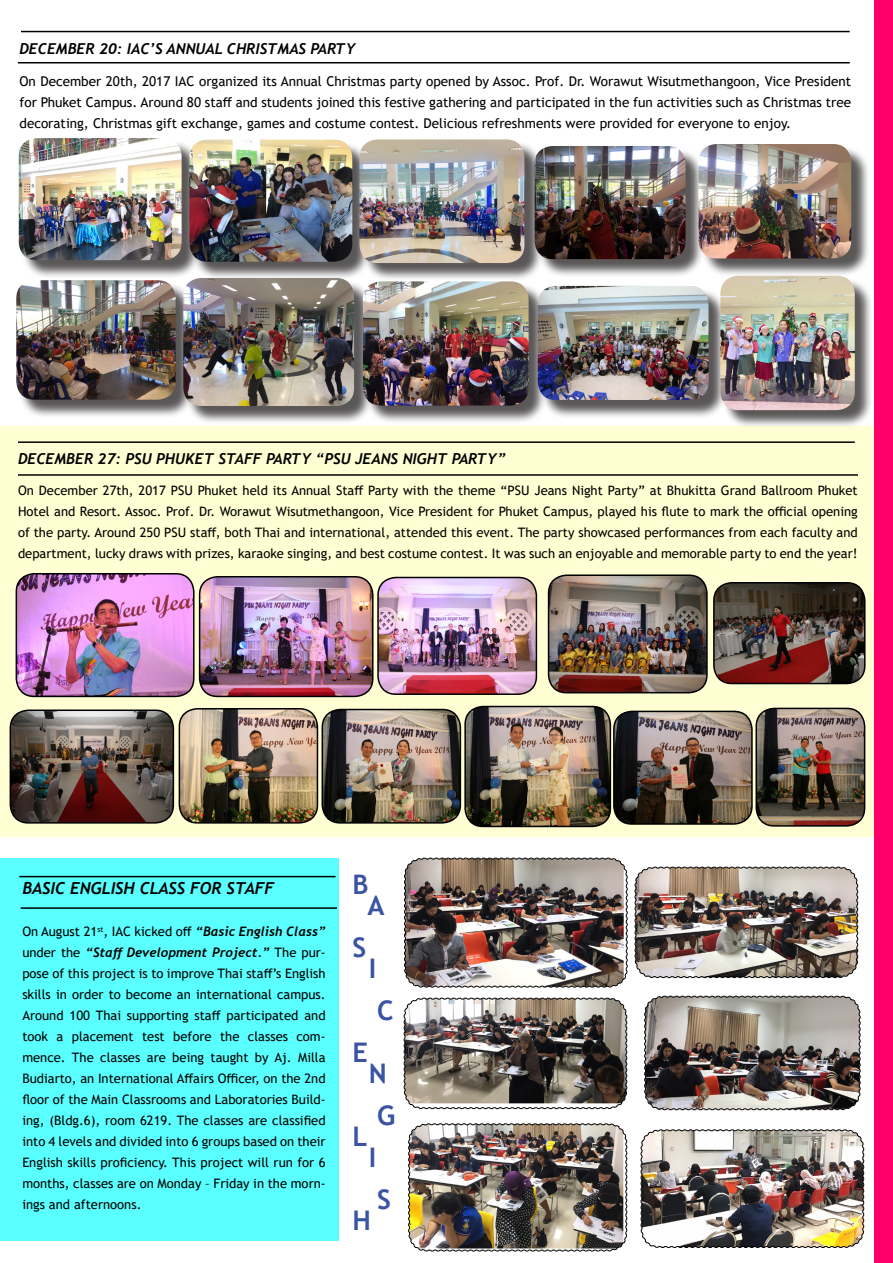
<style>
.page{position:relative;width:893px;height:1263px;background:#fff}
.page>*{position:absolute;margin:0;border:0;box-sizing:border-box;transform-origin:0 0}
.t1{font:700 27px "Trebuchet MS";color:#3a53a3}
.t2{font:italic 700 16.5px "Trebuchet";color:#000}
.t3{font:italic 700 15px "Trebuchet";color:#000}
.t4{font:13.5px/21px "Trebuchet MS";color:#000;text-align:justify}
.t5{font:13.05px/21px "Trebuchet MS";color:#000;text-align:justify}
.s1{font-family:"Trebuchet";font-weight:700;font-style:italic}
</style>
<div class="page">
<div style="left:0;top:858px;width:339px;height:382px;background:#5affff"></div>
<div style="left:0;top:426px;width:874px;height:411px;background:#ffffd3"></div>
<div style="left:874px;top:0;width:19px;height:1263px;background:#ff006a"></div>
<hr style="left:18px;top:62px;width:832px;height:1px;background:#000">
<hr style="left:21px;top:31px;width:829px;height:1px;background:#000">
<hr style="left:19px;top:876px;width:317px;height:1px;background:#000">
<hr style="left:21px;top:907px;width:316px;height:2px;background:#000">
<div style="left:872px;top:334px;width:21px;height:52px;background:#231f20;opacity:.75"></div>
<div style="left:872px;top:898px;width:21px;height:53px;background:#231f20;opacity:.75"></div>
<div style="left:872px;top:22px;width:21px;height:52px;background:#231f20;opacity:.75"></div>
<div style="left:875px;top:0;width:18px;height:1263px;background:#ff006a"></div>
<img style="left:408px;top:1123px;width:220px;height:129px">
<img style="left:403px;top:997px;width:225px;height:112px">
<img style="left:634px;top:866px;width:224px;height:112px">
<img style="left:640px;top:1129px;width:224px;height:119px">
<img style="left:644px;top:995px;width:217px;height:115px">
<img style="left:404px;top:857px;width:224px;height:131px">
<hr style="left:18px;top:474px;width:840px;height:2px;background:#000">
<hr style="left:18px;top:441px;width:837px;height:2px;background:#000">
<div style="left:21px;top:140px;width:179px;height:139px;background:#231f20;opacity:.75"></div>
<img style="left:19px;top:138px;width:163px;height:122px">
<div style="left:192px;top:142px;width:179px;height:138px;background:#231f20;opacity:.75"></div>
<img style="left:189px;top:140px;width:163px;height:122px">
<div style="left:19px;top:282px;width:175px;height:136px;background:#231f20;opacity:.75"></div>
<img style="left:16px;top:280px;width:160px;height:120px">
<div style="left:537px;top:148px;width:167px;height:130px;background:#231f20;opacity:.75"></div>
<img style="left:543px;top:146px;width:142px;height:113px">
<div style="left:701px;top:146px;width:169px;height:131px;background:#231f20;opacity:.75"></div>
<img style="left:699px;top:144px;width:152px;height:114px">
<div style="left:186px;top:280px;width:187px;height:144px;background:#231f20;opacity:.75"></div>
<img style="left:183px;top:278px;width:171px;height:128px">
<div style="left:365px;top:284px;width:182px;height:140px;background:#231f20;opacity:.75"></div>
<img style="left:363px;top:282px;width:166px;height:124px">
<div style="left:540px;top:288px;width:187px;height:131px;background:#231f20;opacity:.75"></div>
<img style="left:538px;top:286px;width:170px;height:114px">
<div style="left:723px;top:278px;width:150px;height:151px;background:#231f20;opacity:.75"></div>
<img style="left:720px;top:276px;width:135px;height:134px">
<div style="left:362px;top:142px;width:181px;height:140px;background:#231f20;opacity:.75"></div>
<img style="left:360px;top:139px;width:164px;height:124px">
<img style="left:16px;top:574px;width:178px;height:122px">
<div style="left:16px;top:573px;width:179px;height:124px;border:2px solid #000;border-radius:18px"></div>
<img style="left:200px;top:577px;width:173px;height:119px">
<div style="left:199px;top:576px;width:174px;height:121px;border:2px solid #000;border-radius:18px"></div>
<img style="left:378px;top:577px;width:158px;height:117px">
<div style="left:377px;top:577px;width:160px;height:118px;border:2px solid #000;border-radius:18px"></div>
<img style="left:549px;top:577px;width:158px;height:116px">
<div style="left:548px;top:574px;width:160px;height:119px;border:2px solid #000;border-radius:18px"></div>
<img style="left:714px;top:583px;width:151px;height:100px">
<div style="left:713px;top:582px;width:152px;height:102px;border:2px solid #000;border-radius:18px"></div>
<img style="left:10px;top:711px;width:163px;height:112px">
<div style="left:10px;top:709px;width:164px;height:115px;border:2px solid #000;border-radius:18px"></div>
<img style="left:179px;top:709px;width:138px;height:114px">
<div style="left:179px;top:708px;width:139px;height:116px;border:2px solid #000;border-radius:18px"></div>
<img style="left:322px;top:709px;width:138px;height:114px">
<div style="left:322px;top:709px;width:139px;height:115px;border:2px solid #000;border-radius:18px"></div>
<img style="left:465px;top:706px;width:145px;height:120px">
<div style="left:464px;top:706px;width:147px;height:121px;border:2px solid #000;border-radius:18px"></div>
<img style="left:614px;top:711px;width:138px;height:113px">
<div style="left:613px;top:711px;width:140px;height:114px;border:2px solid #000;border-radius:18px"></div>
<img style="left:756px;top:708px;width:109px;height:118px">
<div style="left:755px;top:708px;width:110px;height:119px;border:2px solid #000;border-radius:18px"></div>
<p class="t3" style="left:20px;top:39px;width:338px">DECEMBER 20: IAC’S ANNUAL CHRISTMAS PARTY</p>
<p class="t4" style="left:20px;top:70px;width:833px">On December 20th, 2017 IAC organized its Annual Christmas party opened by Assoc. Prof. Dr. Worawut Wisutmethangoon, Vice President for Phuket Campus. Around 80 staff and students joined this festive gathering and participated in the fun activities such as Christmas tree decorating, Christmas gift exchange, games and costume contest. Delicious refreshments were provided for everyone to enjoy.</p>
<p class="t3" style="left:18px;top:449px;width:489px">DECEMBER 27: PSU PHUKET STAFF PARTY “PSU JEANS NIGHT PARTY”</p>
<p class="t5" style="left:18px;top:480px;width:841px">On December 27th, 2017 PSU Phuket held its Annual Staff Party with the theme “PSU Jeans Night Party” at Bhukitta Grand Ballroom Phuket Hotel and Resort. Assoc. Prof. Dr. Worawut Wisutmethangoon, Vice President for Phuket Campus, played his flute to mark the official opening of the party. Around 250 PSU staff, both Thai and international, attended this event. The party showcased performances from each faculty and department, lucky draws with prizes, karaoke singing, and best costume contest. It was such an enjoyable and memorable party to end the year!</p>
<p class="t2" style="left:22px;top:878px;width:253px">BASIC ENGLISH CLASS FOR STAFF</p>
<p class="t5" style="left:22px;top:921px;width:305px">On August 21<sup>st</sup>, IAC kicked off <span class="s1">“Basic English Class” </span>under the <span class="s1">“Staff Development Project.”</span> The pur&shy;pose of this project is to improve Thai staff’s English skills in order to become an international campus.<br>Around 100 Thai supporting staff participated and took a placement test before the classes com&shy;mence. The classes are being taught by Aj. Milla Budiarto, an International Affairs Officer, on the 2nd floor of the Main Classrooms and Laboratories Build&shy;ing, (Bldg.6), room 6219. The classes are classified into 4 levels and divided into 6 groups based on their English skills proficiency. This project will run for 6 months, classes are on Monday – Friday in the morn&shy;ings and afternoons.</p>
<p class="t1" style="left:353px;top:868px;width:18px">B</p>
<p class="t1" style="left:367px;top:889px;width:19px">A</p>
<p class="t1" style="left:353px;top:931px;width:15px">S</p>
<p class="t1" style="left:369px;top:952px;width:9px">I</p>
<p class="t1" style="left:377px;top:994px;width:18px">C</p>
<p class="t1" style="left:353px;top:1036px;width:17px">E</p>
<p class="t1" style="left:369px;top:1057px;width:20px">N</p>
<p class="t1" style="left:377px;top:1099px;width:20px">G</p>
<p class="t1" style="left:353px;top:1120px;width:16px">L</p>
<p class="t1" style="left:369px;top:1141px;width:9px">I</p>
<p class="t1" style="left:377px;top:1183px;width:15px">S</p>
<p class="t1" style="left:353px;top:1204px;width:20px">H</p>
</div>
